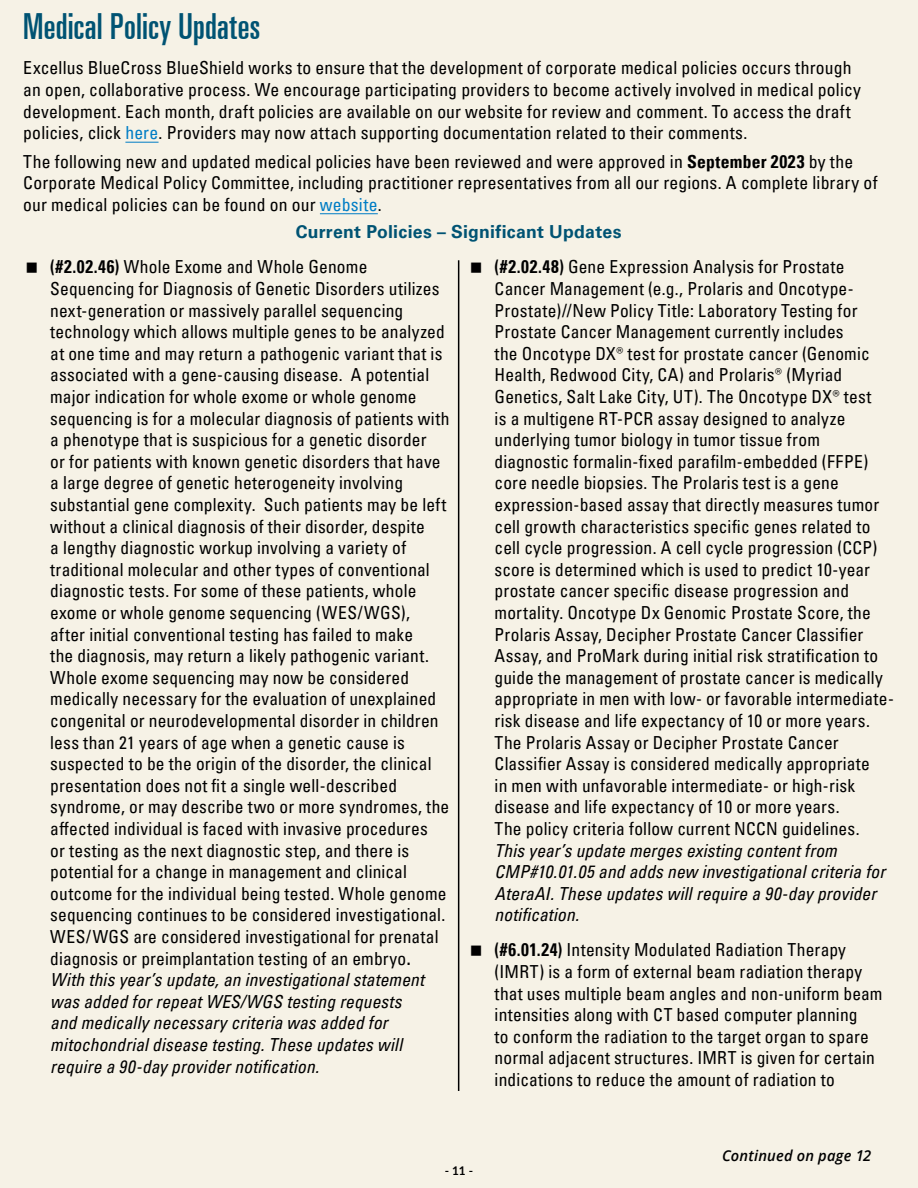
<style>
.page{position:relative;width:918px;height:1188px;background:#f6f2e6}
.page>*{position:absolute;margin:0;border:0;box-sizing:border-box;transform-origin:0 0}
.t1{font:36px "Univers LT Pro Ult Cond";letter-spacing:.01em;color:#005373}
.t2{font:condensed 18px/21.6px "Univers LT Pro";letter-spacing:.01em;color:#000}
.t3{font:italic condensed 18px/21.6px "Univers LT Pro";letter-spacing:.01em;color:#000}
.t4{font:700 18px "Univers LT Pro 65";letter-spacing:.015em;color:#005373}
.t5{font:italic 600 15px "Open Sans";letter-spacing:.015em;color:#000}
.t6{font:700 12px "Lato";color:#000}
.s1{color:#007dc5}
.s2{font-weight:700}
.s3{font-style:italic}
</style>
<div class="page">
<hr style="left:458px;top:260px;width:1px;height:831px;background:#000">
<hr style="left:125px;top:142px;width:34px;height:1px;background:#007dc5">
<hr style="left:320px;top:213px;width:58px;height:1px;background:#007dc5">
<h1 class="t1" style="left:23px;top:2px;width:239px">Medical Policy Updates</h1>
<p class="t2" style="left:23px;top:57px;width:839px">Excellus BlueCross BlueShield works to ensure that the development of corporate medical policies occurs through an open, collaborative process. We encourage participating providers to become actively involved in medical policy development. Each month, draft policies are available on our website for review and comment. To access the draft policies, click <span class="s1">here</span>. Providers may now attach supporting documentation related to their comments.</p>
<p class="t2" style="left:23px;top:150px;width:856px">The following new and updated medical policies have been reviewed and were approved in <span class="s2">September 2023</span> by the<br>Corporate Medical Policy Committee, including practitioner representatives from all our regions. A complete library of our medical policies can be found on our <span class="s1">website</span>.</p>
<p class="t4" style="left:296px;top:219px;width:327px">Current Policies – Significant Updates</p>
<p class="t2" style="left:50px;top:256px;width:401px"><span class="s2">(#2.02.46)</span> Whole Exome and Whole Genome Sequencing for Diagnosis of Genetic Disorders utilizes next-generation or massively parallel sequencing technology which allows multiple genes to be analyzed at one time and may return a pathogenic variant that is associated with a gene-causing disease. A potential major indication for whole exome or whole genome sequencing is for a molecular diagnosis of patients with a phenotype that is suspicious for a genetic disorder<br>or for patients with known genetic disorders that have a large degree of genetic heterogeneity involving substantial gene complexity. Such patients may be left without a clinical diagnosis of their disorder, despite<br>a lengthy diagnostic workup involving a variety of traditional molecular and other types of conventional diagnostic tests. For some of these patients, whole exome or whole genome sequencing (WES/WGS),<br>after initial conventional testing has failed to make<br>the diagnosis, may return a likely pathogenic variant.<br>Whole exome sequencing may now be considered medically necessary for the evaluation of unexplained congenital or neurodevelopmental disorder in children less than 21 years of age when a genetic cause is suspected to be the origin of the disorder, the clinical presentation does not fit a single well-described syndrome, or may describe two or more syndromes, the affected individual is faced with invasive procedures<br>or testing as the next diagnostic step, and there is potential for a change in management and clinical outcome for the individual being tested. Whole genome sequencing continues to be considered investigational.<br>WES/WGS are considered investigational for prenatal diagnosis or preimplantation testing of an embryo<span class="s2">.<br></span><span class="s3">With this year’s update, an investigational statement was added for repeat WES/WGS testing requests<br>and medically necessary criteria was added for mitochondrial disease testing. These updates will require a 90-day provider notification.</span></p>
<p class="t2" style="left:495px;top:256px;width:401px"><span class="s2">(#2.02.48)</span> Gene Expression Analysis for Prostate Cancer Management (e.g., Prolaris and Oncotype-Prostate)//New Policy Title: Laboratory Testing for Prostate Cancer Management currently includes<br>the Oncotype DX® test for prostate cancer (Genomic Health, Redwood City, CA) and Prolaris® (Myriad Genetics, Salt Lake City, UT). The Oncotype DX® test<br>is a multigene RT-PCR assay designed to analyze underlying tumor biology in tumor tissue from diagnostic formalin-fixed parafilm-embedded (FFPE) core needle biopsies. The Prolaris test is a gene expression-based assay that directly measures tumor cell growth characteristics specific genes related to cell cycle progression. A cell cycle progression (CCP) score is determined which is used to predict 10-year prostate cancer specific disease progression and mortality. Oncotype Dx Genomic Prostate Score, the Prolaris Assay, Decipher Prostate Cancer Classifier Assay, and ProMark during initial risk stratification to guide the management of prostate cancer is medically appropriate in men with low- or favorable intermediate&shy;risk disease and life expectancy of 10 or more years.<br>The Prolaris Assay or Decipher Prostate Cancer Classifier Assay is considered medically appropriate<br>in men with unfavorable intermediate- or high-risk disease and life expectancy of 10 or more years.<br>The policy criteria follow current NCCN guidelines.</p>
<p class="t3" style="left:495px;top:839px;width:392px">This year’s update merges existing content from CMP#10.01.05 and adds new investigational criteria for AteraAI. These updates will require a 90-day provider notification.</p>
<p class="t2" style="left:495px;top:939px;width:389px"><span class="s2">(#6.01.24)</span> Intensity Modulated Radiation Therapy (IMRT) is a form of external beam radiation therapy that uses multiple beam angles and non-uniform beam intensities along with CT based computer planning<br>to conform the radiation to the target organ to spare normal adjacent structures. IMRT is given for certain indications to reduce the amount of radiation to</p>
<p class="t6" style="left:445px;top:1162px;width:30px">- 11 -</p>
<p class="t5" style="left:722px;top:1145px;width:151px">Continued on page 12</p>
</div>
